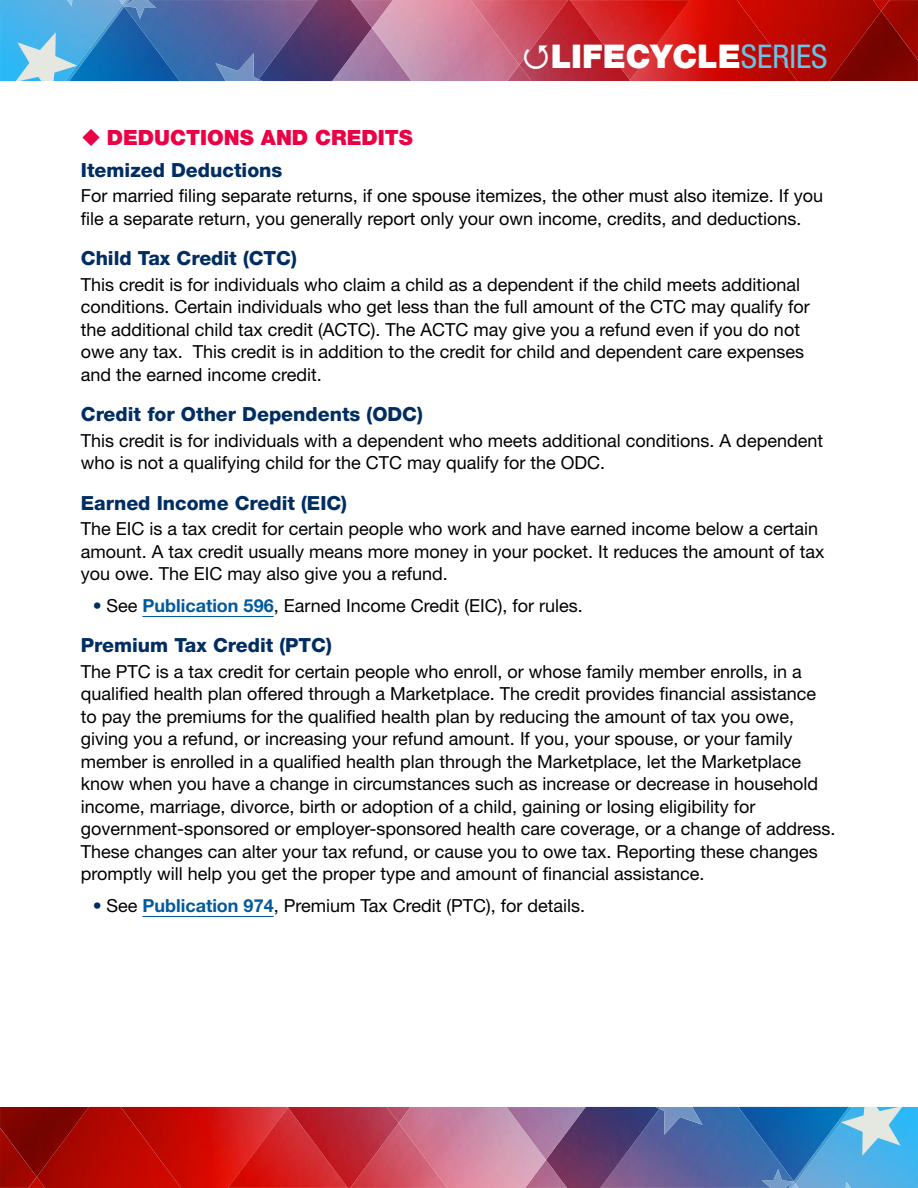
<style>
.page{position:relative;width:918px;height:1188px;background:#fff}
.page>*{position:absolute;margin:0;border:0;box-sizing:border-box;transform-origin:0 0}
.t1{font:900 32.7px "Helvetica Neue LT Std";color:#fff}
.t2{font:900 21px "Helvetica Neue LT Std";color:#eb0045}
.t3{font:800 19.5px "Helvetica Neue LT Std";color:#002d62}
.body{font:18px/22.5px "Helvetica Neue LT Std";color:#000}
.bullet_lvl_1{font:18px "Helvetica Neue LT Std";color:#000}
.s1{font-weight:400;font-stretch:condensed;color:#66c5e9}
.s2{font-weight:700;color:#002d62}
.s3{font-weight:700;color:#005a9c}
</style>
<div class="page">
<img style="left:659px;top:1107px;width:259px;height:81px">
<img style="left:799px;top:1156px;width:54px;height:27px">
<img style="left:0;top:1177px;width:29px;height:11px">
<img style="left:0;top:1107px;width:37px;height:70px">
<img style="left:29px;top:1177px;width:8px;height:11px">
<img style="left:37px;top:1107px;width:84px;height:81px">
<img style="left:121px;top:1107px;width:538px;height:81px">
<img style="left:228px;top:1108px;width:120px;height:80px">
<img style="left:738px;top:1107px;width:111px;height:74px">
<img style="left:525px;top:1160px;width:42px;height:28px">
<img style="left:387px;top:1107px;width:24px;height:16px">
<img style="left:506px;top:1107px;width:80px;height:53px">
<img style="left:350px;top:1123px;width:97px;height:65px">
<svg style="left:841px;top:1107px;width:61px;height:49px;background:#87c9e5"></svg>
<svg style="left:793px;top:1181px;width:6px;height:7px"></svg>
<img style="left:762px;top:1169px;width:31px;height:19px">
<img style="left:659px;top:1107px;width:44px;height:28px">
<svg style="left:655px;top:1107px;width:6px;height:2px"></svg>
<svg style="left:846px;top:1182px;width:5px;height:6px"></svg>
<hr style="left:142px;top:616px;width:132px;height:1px;background:#005a9c">
<hr style="left:142px;top:916px;width:132px;height:1px;background:#005a9c">
<img style="left:0;top:0;width:259px;height:81px">
<img style="left:65px;top:5px;width:54px;height:27px">
<img style="left:889px;top:0;width:29px;height:11px">
<img style="left:881px;top:11px;width:37px;height:70px">
<img style="left:881px;top:0;width:8px;height:11px">
<img style="left:797px;top:0;width:84px;height:81px">
<img style="left:259px;top:0;width:538px;height:81px">
<img style="left:570px;top:0;width:120px;height:80px">
<img style="left:69px;top:7px;width:111px;height:74px">
<img style="left:351px;top:0;width:42px;height:28px">
<img style="left:507px;top:65px;width:24px;height:16px">
<img style="left:332px;top:28px;width:80px;height:53px">
<img style="left:471px;top:0;width:97px;height:65px">
<svg style="left:16px;top:32px;width:61px;height:49px;background:#87c9e5"></svg>
<svg style="left:119px;top:0;width:6px;height:7px"></svg>
<img style="left:125px;top:0;width:31px;height:19px">
<img style="left:215px;top:53px;width:44px;height:28px">
<svg style="left:257px;top:79px;width:6px;height:2px"></svg>
<svg style="left:67px;top:0;width:5px;height:6px"></svg>
<svg style="left:524px;top:45px;width:24px;height:24px"></svg>
<h1 class="t1" style="left:551px;top:36px;width:278px">LIFECYCLE<span class="s1">SERIES</span></h1>
<h2 class="t2" style="left:107px;top:125px;width:308px">DEDUCTIONS AND CREDITS</h2>
<h3 class="t3" style="left:81px;top:158px;width:203px">Itemized Deductions</h3>
<p class="body" style="left:81px;top:185px;width:744px">For married filing separate returns, if one spouse itemizes, the other must also itemize. If you file a separate return, you generally report only your own income, credits, and deductions.</p>
<h3 class="t3" style="left:81px;top:247px;width:217px">Child Tax Credit (CTC)</h3>
<p class="body" style="left:81px;top:273px;width:730px">This credit is for individuals who claim a child as a dependent if the child meets additional conditions. Certain individuals who get less than the full amount of the CTC may qualify for the additional child tax credit (ACTC). The ACTC may give you a refund even if you do not owe any tax. This credit is in addition to the credit for child and dependent care expenses and the earned income credit.</p>
<h3 class="t3" style="left:81px;top:403px;width:344px">Credit for Other Dependents (ODC)</h3>
<p class="body" style="left:81px;top:429px;width:744px">This credit is for individuals with a dependent who meets additional conditions. A dependent who is not a qualifying child for the CTC may qualify for the ODC.</p>
<h3 class="t3" style="left:81px;top:491px;width:268px">Earned Income Credit (EIC)</h3>
<p class="body" style="left:81px;top:518px;width:745px">The EIC is a tax credit for certain people who work and have earned income below a certain amount. A tax credit usually means more money in your pocket. It reduces the amount of tax you owe. The EIC may also give you a refund.</p>
<p class="bullet_lvl_1" style="left:93px;top:595px;width:491px"><span class="s2">•</span> See <span class="s3">Publication 596</span>, Earned Income Credit (EIC), for rules.</p>
<h3 class="t3" style="left:81px;top:634px;width:252px">Premium Tax Credit (PTC)</h3>
<p class="body" style="left:81px;top:660px;width:756px">The PTC is a tax credit for certain people who enroll, or whose family member enrolls, in a qualified health plan offered through a Marketplace. The credit provides financial assistance to pay the premiums for the qualified health plan by reducing the amount of tax you owe, giving you a refund, or increasing your refund amount. If you, your spouse, or your family member is enrolled in a qualified health plan through the Marketplace, let the Marketplace know when you have a change in circumstances such as increase or decrease in household income, marriage, divorce, birth or adoption of a child, gaining or losing eligibility for government-sponsored or employer-sponsored health care coverage, or a change of address.<br>These changes can alter your tax refund, or cause you to owe tax. Reporting these changes promptly will help you get the proper type and amount of financial assistance.</p>
<p class="bullet_lvl_1" style="left:93px;top:895px;width:494px"><span class="s2">•</span> See <span class="s3">Publication 974</span>, Premium Tax Credit (PTC), for details.</p>
</div>
